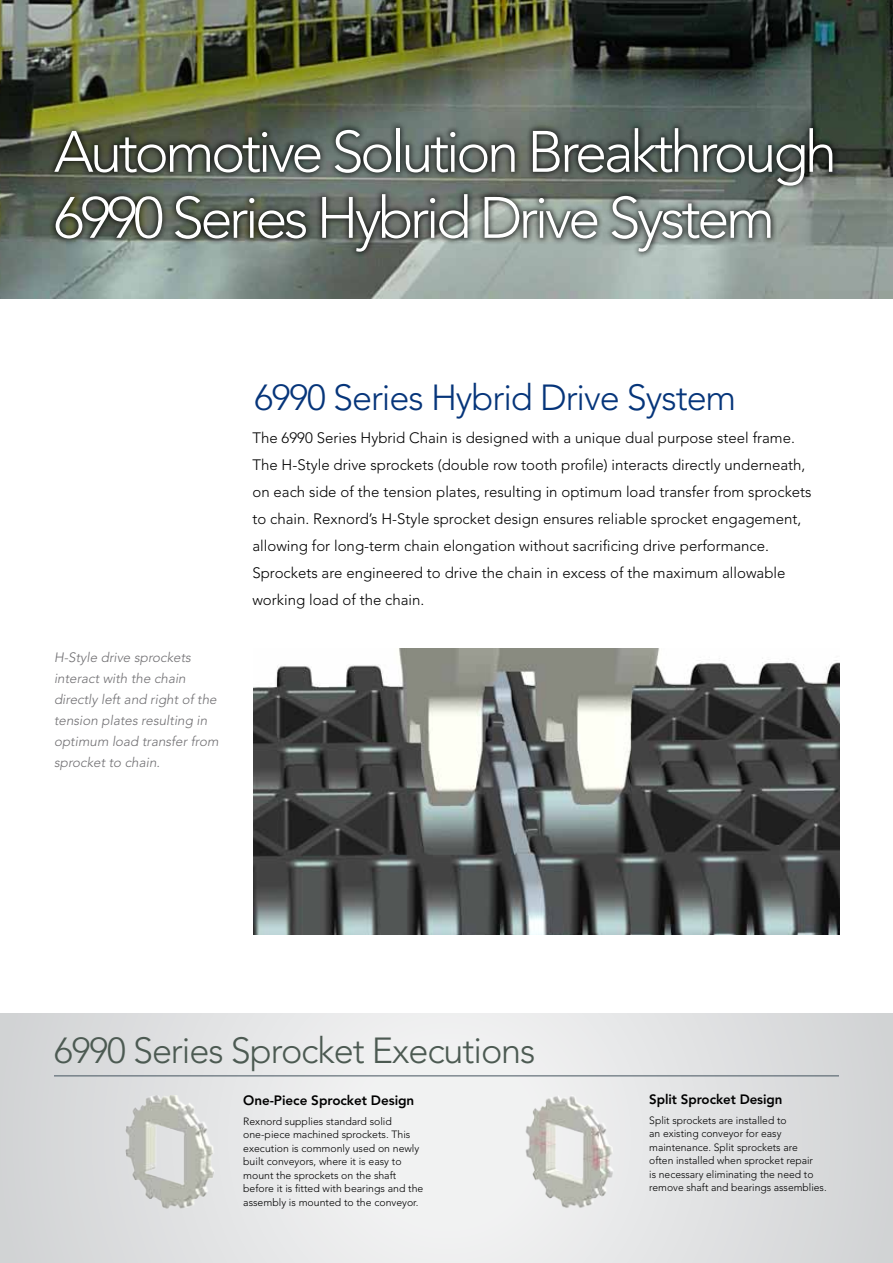
<style>
.page{position:relative;width:893px;height:1263px;background:#fff}
.page>*{position:absolute;margin:0;border:0;box-sizing:border-box;transform-origin:0 0}
.t1{font:300 57.75px/66px "Avenir LT Std";letter-spacing:-.06em;color:#fff}
.t2{font:300 36px "Avenir LT Std";letter-spacing:-.03em;color:#4c5a52}
.t3{font:300 36px "Avenir LT Std";letter-spacing:-.03em;color:#06357a}
.t4{font:300 15px/27px "Avenir LT Std";color:#000}
.t5{font:italic 300 13.5px/21px "Avenir LT Std";color:#717073}
.t6{font:800 13.5px "Avenir LT Std";letter-spacing:-.005em;color:#000}
.t7{font:300 10.5px/13.5px "Avenir LT Std";color:#000}
</style>
<div class="page">
<svg style="left:0;top:1013px;width:893px;height:250px"></svg>
<img style="left:0;top:0;width:893px;height:298px">
<img style="left:77px;top:1095px;width:186px;height:114px">
<img style="left:470px;top:1095px;width:209px;height:129px">
<hr style="left:54px;top:1075px;width:785px;height:1px;background:#455560">
<div style="left:48px;top:121px;width:791px;height:137px;background:#000;opacity:.75"></div>
<img style="left:253px;top:649px;width:587px;height:285px">
<h1 class="t1" style="left:54px;top:119px;width:784px">Automotive Solution Breakthrough<br>6990 Series Hybrid Drive System</h1>
<h2 class="t3" style="left:254px;top:376px;width:483px">6990 Series Hybrid Drive System</h2>
<p class="t5" style="left:54px;top:647px;width:166px">H-Style drive sprockets interact with the chain directly left and right of the tension plates resulting in optimum load transfer from sprocket to chain.</p>
<p class="t4" style="left:252px;top:425px;width:561px">The 6990 Series Hybrid Chain is designed with a unique dual purpose steel frame.<br>The H-Style drive sprockets (double row tooth profile) interacts directly underneath, on each side of the tension plates, resulting in optimum load transfer from sprockets to chain. Rexnord’s H-Style sprocket design ensures reliable sprocket engagement, allowing for long-term chain elongation without sacrificing drive performance.<br>Sprockets are engineered to drive the chain in excess of the maximum allowable working load of the chain.</p>
<h2 class="t2" style="left:54px;top:1029px;width:483px">6990 Series Sprocket Executions</h2>
<p class="t6" style="left:243px;top:1092px;width:173px">One-Piece Sprocket Design</p>
<p class="t7" style="left:243px;top:1114px;width:182px">Rexnord supplies standard solid one-piece machined sprockets. This execution is commonly used on newly built conveyors, where it is easy to mount the sprockets on the shaft before it is fitted with bearings and the assembly is mounted to the conveyor.</p>
<p class="t6" style="left:649px;top:1091px;width:135px">Split Sprocket Design</p>
<p class="t7" style="left:649px;top:1113px;width:179px">Split sprockets are installed to<br>an existing conveyor for easy maintenance. Split sprockets are<br>often installed when sprocket repair<br>is necessary eliminating the need to remove shaft and bearings assemblies.</p>
</div>
